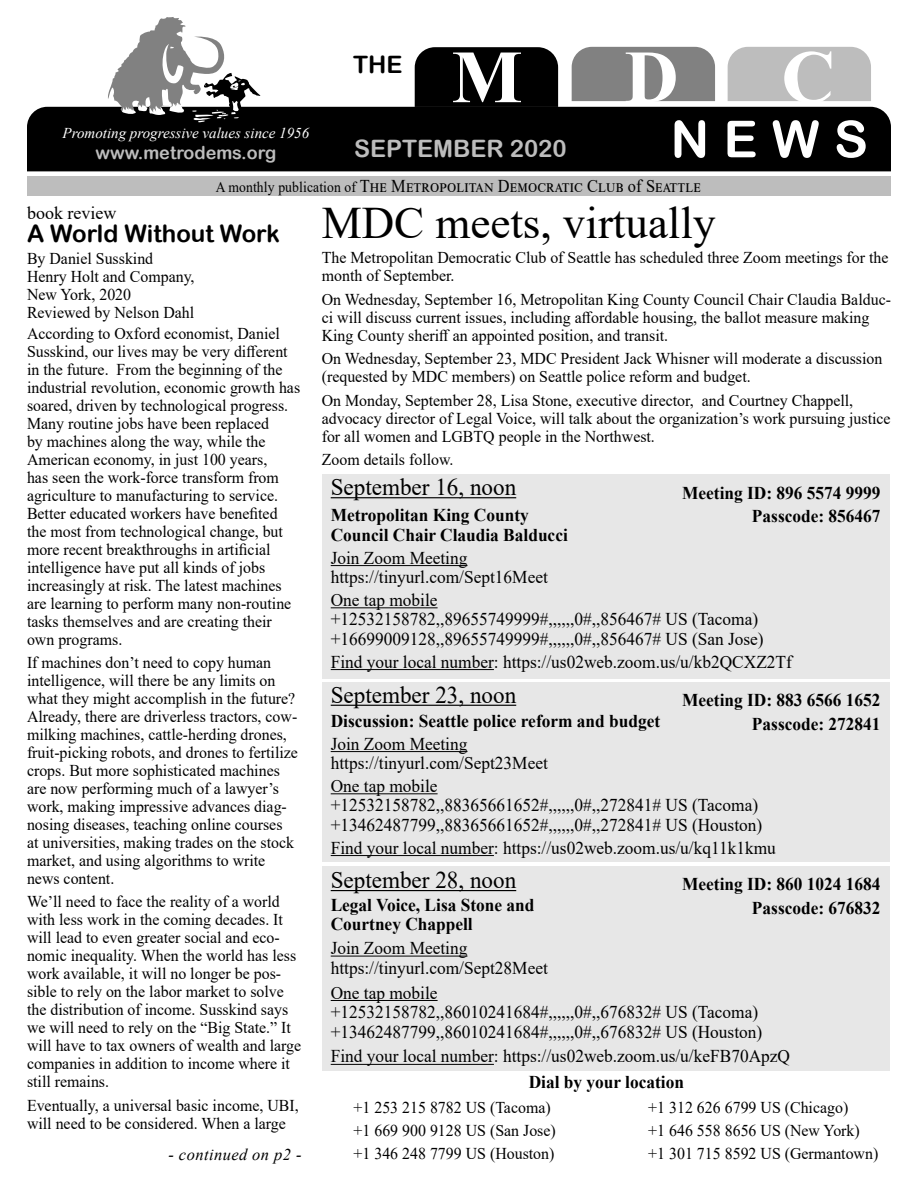
<style>
.page{position:relative;width:918px;height:1188px;background:#fff}
.page>*{position:absolute;margin:0;border:0;box-sizing:border-box;transform-origin:0 0}
.t1{font:700 75px "Times New Roman";color:#fff}
.t2{font:51px "Arial Rounded MT Bold";color:#fff}
.t3{font:45px "Times New Roman";color:#000}
.CopyBold{font:24px "Times New Roman";color:#000;scale:.96 1}
.Arial_Subheader{font:24px "Arial Rounded MT Bold";color:#000}
.t4{font:24px "Arial Rounded MT Bold";color:#bdbdbd}
.CopyBold-2{font:18px "Times New Roman";color:#000;scale:.96 1}
.CopyBold-3{font:700 18px/19.5px "Times New Roman";color:#000;scale:.96 1}
.CopyBold-4{font:18px "Times New Roman";color:#000;scale:.91 1}
.t5{font:18px "Arial Rounded MT Bold";color:#bdbdbd}
.CopyBold-5{font:18px "Times New Roman";color:#000}
.CopyBold-6{font:16.5px/18px "Times New Roman";color:#000;scale:.96 1}
.Copy1{font:16.5px/18px "Times New Roman";color:#000;scale:.96 1}
.t6{font:italic 16.5px "Times New Roman";letter-spacing:.025em;color:#000}
.t7{font:italic 15px "Times New Roman";color:#fff}
.s1{font-size:15px}
</style>
<div class="page">
<div style="left:27px;top:107px;width:864px;height:64px;background:#000"></div>
<div style="left:415px;top:47px;width:143px;height:60px;background:#000"></div>
<div style="left:572px;top:47px;width:143px;height:54px;background:#818181"></div>
<div style="left:728px;top:47px;width:143px;height:54px;background:#bdbdbd"></div>
<svg style="left:107px;top:17px;width:154px;height:105px"></svg>
<div style="left:27px;top:177px;width:864px;height:19px;background:#bdbdbd"></div>
<div style="left:322px;top:474px;width:568px;height:204px;background:#e7e7e7"></div>
<div style="left:322px;top:682px;width:568px;height:180px;background:#e7e7e7"></div>
<div style="left:322px;top:866px;width:568px;height:204px;background:#e7e7e7"></div>
<hr style="left:331px;top:497px;width:185px;height:1px;background:#000">
<hr style="left:331px;top:565px;width:136px;height:1px;background:#000">
<hr style="left:331px;top:607px;width:107px;height:1px;background:#000">
<hr style="left:331px;top:669px;width:163px;height:1px;background:#000">
<hr style="left:331px;top:705px;width:185px;height:1px;background:#000">
<hr style="left:331px;top:751px;width:136px;height:1px;background:#000">
<hr style="left:331px;top:793px;width:107px;height:1px;background:#000">
<hr style="left:331px;top:855px;width:163px;height:1px;background:#000">
<hr style="left:331px;top:890px;width:185px;height:1px;background:#000">
<hr style="left:331px;top:956px;width:136px;height:1px;background:#000">
<hr style="left:331px;top:1000px;width:107px;height:1px;background:#000">
<hr style="left:331px;top:1064px;width:163px;height:1px;background:#000">
<p class="t1" style="left:452px;top:23px;width:72px">M</p>
<p class="t1" style="left:625px;top:23px;width:56px">D</p>
<p class="t1" style="left:781px;top:23px;width:56px">C</p>
<p class="t2" style="left:670px;top:109px;width:199px">NEWS</p>
<p class="Arial_Subheader" style="left:353px;top:51px;width:51px">THE</p>
<p class="t7" style="left:63px;top:122px;width:248px">Promoting progressive values since 1956</p>
<p class="t5" style="left:95px;top:142px;width:182px">www.metrodems.org</p>
<p class="CopyBold-4" style="left:216px;top:174px;width:535px"><span class="s1">A monthly publication of</span> The Metropolitan Democratic Club of Seattle</p>
<p class="t4" style="left:354px;top:134px;width:214px">SEPTEMBER 2020</p>
<p class="CopyBold-5" style="left:27px;top:200px;width:91px">book review</p>
<p class="t3" style="left:322px;top:191px;width:395px">MDC meets, virtually</p>
<p class="Arial_Subheader" style="left:27px;top:219px;width:254px">A World Without Work</p>
<p class="CopyBold-6" style="left:27px;top:249px;width:133px">By Daniel Susskind</p>
<p class="CopyBold-6" style="left:27px;top:267px;width:176px">Henry Holt and Company,</p>
<p class="CopyBold-6" style="left:27px;top:285px;width:110px">New York, 2020</p>
<p class="CopyBold-6" style="left:27px;top:303px;width:176px">Reviewed by Nelson Dahl</p>
<p class="CopyBold-6" style="left:27px;top:324px;width:286px">According to Oxford economist, Daniel Susskind, our lives may be very different in the future. From the beginning of the industrial revolution, economic growth has soared, driven by technological progress.<br>Many routine jobs have been replaced<br>by machines along the way, while the American economy, in just 100 years,<br>has seen the work-force transform from agriculture to manufacturing to service.<br>Better educated workers have benefited the most from technological change, but more recent breakthroughs in artificial intelligence have put all kinds of jobs increasingly at risk. The latest machines are learning to perform many non-routine tasks themselves and are creating their own programs.</p>
<p class="CopyBold-6" style="left:27px;top:653px;width:284px">If machines don’t need to copy human intelligence, will there be any limits on what they might accomplish in the future?<br>Already, there are driverless tractors, cow&shy;milking machines, cattle-herding drones, fruit-picking robots, and drones to fertilize crops. But more sophisticated machines are now performing much of a lawyer’s work, making impressive advances diag&shy;nosing diseases, teaching online courses at universities, making trades on the stock market, and using algorithms to write news content.</p>
<p class="CopyBold-6" style="left:27px;top:892px;width:287px">We’ll need to face the reality of a world with less work in the coming decades. It will lead to even greater social and eco&shy;nomic inequality. When the world has less work available, it will no longer be pos&shy;sible to rely on the labor market to solve the distribution of income. Susskind says we will need to rely on the “Big State.” It will have to tax owners of wealth and large companies in addition to income where it still remains.</p>
<p class="CopyBold-6" style="left:27px;top:1096px;width:285px">Eventually, a universal basic income, UBI, will need to be considered. When a large</p>
<p class="t6" style="left:169px;top:1143px;width:134px">- continued on p2 -</p>
<p class="Copy1" style="left:322px;top:248px;width:592px">The Metropolitan Democratic Club of Seattle has scheduled three Zoom meetings for the month of September.</p>
<p class="Copy1" style="left:322px;top:290px;width:594px">On Wednesday, September 16, Metropolitan King County Council Chair Claudia Balduc&shy;ci will discuss current issues, including affordable housing, the ballot measure making<br>King County sheriff an appointed position, and transit.</p>
<p class="Copy1" style="left:322px;top:349px;width:586px">On Wednesday, September 23, MDC President Jack Whisner will moderate a discussion (requested by MDC members) on Seattle police reform and budget.</p>
<p class="Copy1" style="left:322px;top:391px;width:594px">On Monday, September 28, Lisa Stone, executive director, and Courtney Chappell, advocacy director of Legal Voice, will talk about the organization’s work pursuing justice for all women and LGBTQ people in the Northwest.</p>
<p class="Copy1" style="left:322px;top:450px;width:139px">Zoom details follow.</p>
<p class="CopyBold" style="left:331px;top:470px;width:195px">September 16, noon</p>
<p class="CopyBold-3" style="left:331px;top:505px;width:208px">Metropolitan King County</p>
<p class="CopyBold-3" style="left:331px;top:525px;width:249px">Council Chair Claudia Balducci</p>
<p class="CopyBold-2" style="left:331px;top:545px;width:144px">Join Zoom Meeting</p>
<p class="CopyBold-2" style="left:331px;top:564px;width:228px">https://tinyurl.com/Sept16Meet</p>
<p class="CopyBold-2" style="left:331px;top:587px;width:113px">One tap mobile</p>
<p class="CopyBold-2" style="left:331px;top:607px;width:447px">+12532158782,,89655749999#,,,,,,0#,,856467# US (Tacoma)</p>
<p class="CopyBold-2" style="left:331px;top:626px;width:453px">+16699009128,,89655749999#,,,,,,0#,,856467# US (San Jose)</p>
<p class="CopyBold-2" style="left:331px;top:649px;width:482px">Find your local number: https://us02web.zoom.us/u/kb2QCXZ2Tf</p>
<p class="CopyBold" style="left:331px;top:678px;width:195px">September 23, noon</p>
<p class="CopyBold-3" style="left:331px;top:711px;width:345px">Discussion: Seattle police reform and budget</p>
<p class="CopyBold-2" style="left:331px;top:731px;width:144px">Join Zoom Meeting</p>
<p class="CopyBold-2" style="left:331px;top:750px;width:228px">https://tinyurl.com/Sept23Meet</p>
<p class="CopyBold-2" style="left:331px;top:773px;width:113px">One tap mobile</p>
<p class="CopyBold-2" style="left:331px;top:793px;width:447px">+12532158782,,88365661652#,,,,,,0#,,272841# US (Tacoma)</p>
<p class="CopyBold-2" style="left:331px;top:812px;width:451px">+13462487799,,88365661652#,,,,,,0#,,272841# US (Houston)</p>
<p class="CopyBold-2" style="left:331px;top:835px;width:465px">Find your local number: https://us02web.zoom.us/u/kq11k1kmu</p>
<p class="CopyBold" style="left:331px;top:863px;width:195px">September 28, noon</p>
<p class="CopyBold-3" style="left:682px;top:483px;width:208px">Meeting ID: 896 5574 9999</p>
<p class="CopyBold-3" style="left:752px;top:506px;width:135px">Passcode: 856467</p>
<p class="CopyBold-3" style="left:682px;top:690px;width:208px">Meeting ID: 883 6566 1652</p>
<p class="CopyBold-3" style="left:752px;top:713px;width:135px">Passcode: 272841</p>
<p class="CopyBold-3" style="left:682px;top:874px;width:208px">Meeting ID: 860 1024 1684</p>
<p class="CopyBold-3" style="left:752px;top:897px;width:135px">Passcode: 676832</p>
<p class="CopyBold-3" style="left:331px;top:894px;width:214px">Legal Voice, Lisa Stone and<br>Courtney Chappell</p>
<p class="CopyBold-2" style="left:331px;top:935px;width:144px">Join Zoom Meeting</p>
<p class="CopyBold-2" style="left:331px;top:955px;width:228px">https://tinyurl.com/Sept28Meet</p>
<p class="CopyBold-2" style="left:331px;top:980px;width:113px">One tap mobile</p>
<p class="CopyBold-2" style="left:331px;top:999px;width:447px">+12532158782,,86010241684#,,,,,,0#,,676832# US (Tacoma)</p>
<p class="CopyBold-2" style="left:331px;top:1019px;width:451px">+13462487799,,86010241684#,,,,,,0#,,676832# US (Houston)</p>
<p class="CopyBold-2" style="left:331px;top:1044px;width:480px">Find your local number: https://us02web.zoom.us/u/keFB70ApzQ</p>
<p class="CopyBold-6" style="left:354px;top:1098px;width:207px">+1 253 215 8782 US (Tacoma)</p>
<p class="CopyBold-6" style="left:354px;top:1121px;width:212px">+1 669 900 9128 US (San Jose)</p>
<p class="CopyBold-6" style="left:354px;top:1144px;width:211px">+1 346 248 7799 US (Houston)</p>
<p class="CopyBold-3" style="left:529px;top:1071px;width:163px">Dial by your location</p>
<p class="CopyBold-6" style="left:648px;top:1098px;width:210px">+1 312 626 6799 US (Chicago)</p>
<p class="CopyBold-6" style="left:648px;top:1121px;width:222px">+1 646 558 8656 US (New York)</p>
<p class="CopyBold-6" style="left:648px;top:1144px;width:241px">+1 301 715 8592 US (Germantown)</p>
</div>
